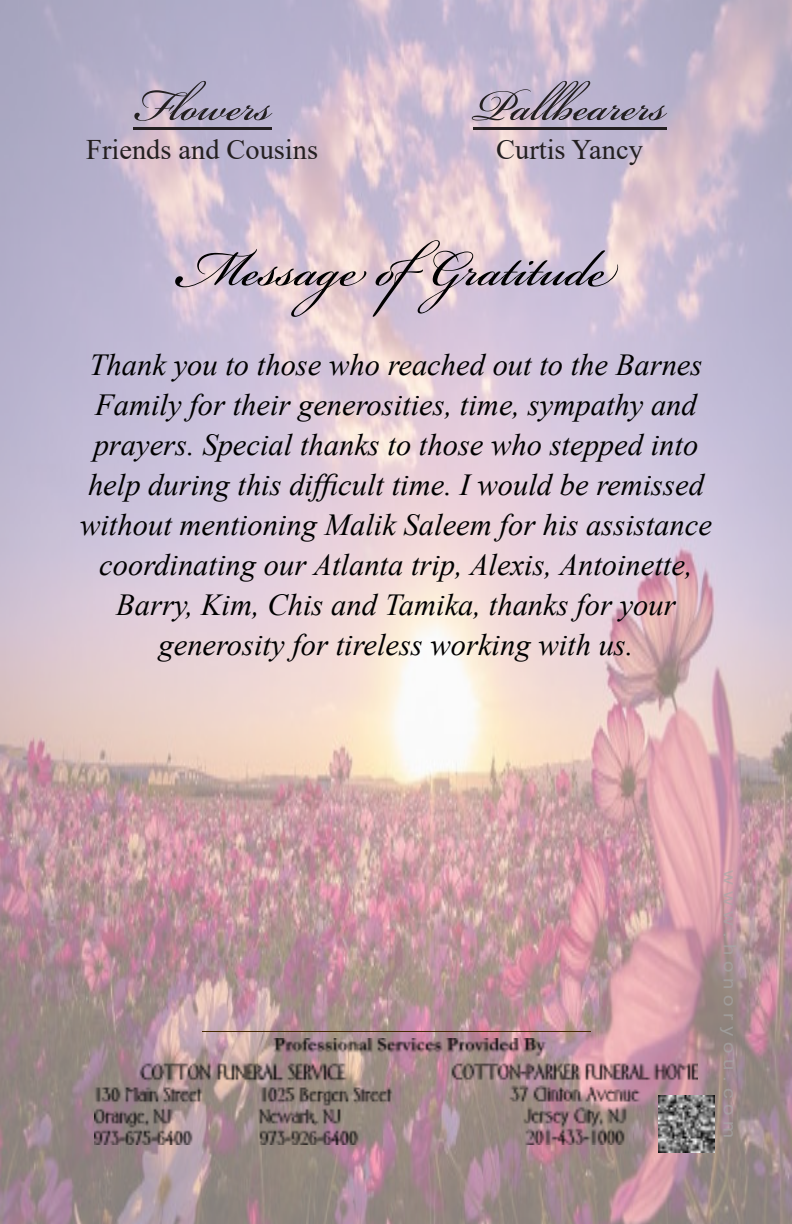
<style>
.page{position:relative;width:792px;height:1224px;background:#fff}
.page>*{position:absolute;margin:0;border:0;box-sizing:border-box;transform-origin:0 0}
.t1{font:78.6px "Bickham Script Pro";color:#000}
.t2{font:68.2px "Bickham Script MM";color:#231f20}
.t3{font:italic 30.6px/40px "Times New Roman";color:#000;text-align:center}
.t4{font:28.4px "Times New Roman";color:#231f20}
.t5{font:17.4px "Arial";letter-spacing:.285em;color:rgb(167 167 167/.68);scale:1.18 1}
</style>
<div class="page">
<img style="left:0;top:0;width:792px;height:1224px">
<hr style="left:202px;top:1031px;width:388px;height:1px;background:#452800">
<img style="left:94px;top:1039px;width:604px;height:106px">
<hr style="left:133px;top:128px;width:138px;height:2px;background:#231f20">
<img style="left:658px;top:1096px;width:56px;height:56px">
<hr style="left:473px;top:128px;width:193px;height:2px;background:#231f20">
<h2 class="t2" style="left:133px;top:69px;width:140px">Flowers</h2>
<p class="t4" style="left:86px;top:139px;width:233px">Friends and Cousins</p>
<h2 class="t2" style="left:473px;top:69px;width:195px">Pallbearers</h2>
<p class="t4" style="left:496px;top:139px;width:148px">Curtis Yancy</p>
<h1 class="t1" style="left:178px;top:231px;width:429px">Message ofGratitude</h1>
<p class="t3" style="left:80px;top:348px;width:633px">Thank you to those who reached out to the Barnes Family for their generosities, time, sympathy and prayers. Special thanks to those who stepped into help during this difficult time. I would be remissed without mentioning Malik Saleem for his assistance coordinating our Atlanta trip, Alexis, Antoinette, Barry, Kim, Chis and Tamika, thanks for your generosity for tireless working with us.</p>
<p class="t5" style="left:736px;top:870px;width:229px;rotate:90deg">www.honoryou.com</p>
</div>
